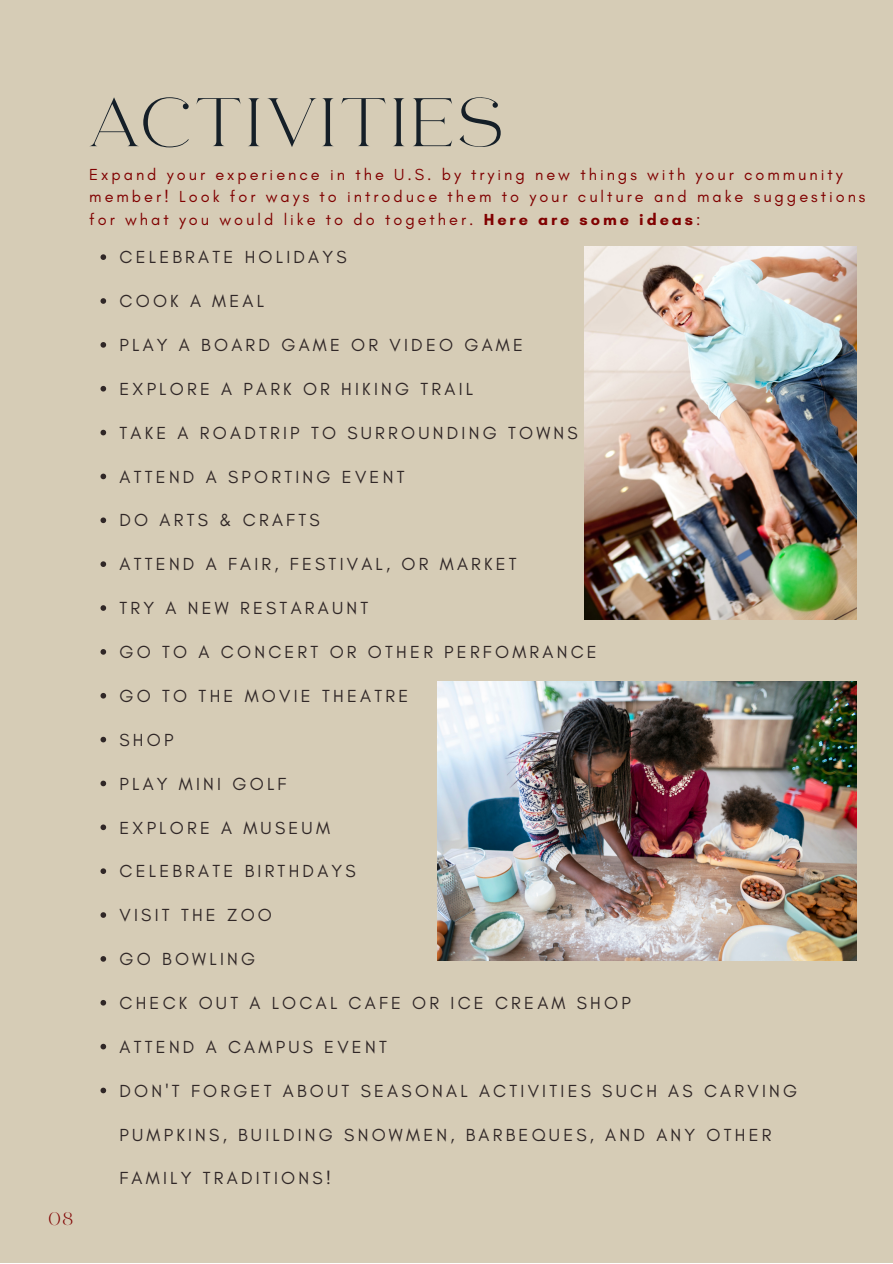
<style>
.page{position:relative;width:893px;height:1264px;background:#fff}
.page>*{position:absolute;margin:0;border:0;box-sizing:border-box;transform-origin:0 0}
.t1{font:68.1px "RTL Ansam Ansam";color:#151f28}
.t2{font:17.85px "Glacial Indifference";letter-spacing:.18em;color:#302727}
.t3{font:17.85px "RTL Ansam Ansam";color:#800000}
.t4{font:16.35px/22.5px "Glacial Indifference";letter-spacing:.18em;color:#800000}
.s1{font-weight:700}
</style>
<div class="page">
<div style="left:0;top:0;width:892px;height:1262px;background:#d6ccb6"></div>
<svg style="left:100px;top:254px;width:6px;height:6px"></svg>
<svg style="left:100px;top:298px;width:6px;height:6px"></svg>
<svg style="left:100px;top:342px;width:6px;height:6px"></svg>
<svg style="left:100px;top:386px;width:6px;height:5px"></svg>
<svg style="left:100px;top:430px;width:6px;height:5px"></svg>
<svg style="left:100px;top:473px;width:6px;height:6px"></svg>
<svg style="left:100px;top:517px;width:6px;height:6px"></svg>
<svg style="left:100px;top:561px;width:6px;height:6px"></svg>
<svg style="left:100px;top:605px;width:6px;height:6px"></svg>
<svg style="left:100px;top:649px;width:6px;height:5px"></svg>
<svg style="left:100px;top:693px;width:6px;height:5px"></svg>
<svg style="left:100px;top:736px;width:6px;height:6px"></svg>
<svg style="left:100px;top:780px;width:6px;height:6px"></svg>
<svg style="left:100px;top:824px;width:6px;height:6px"></svg>
<svg style="left:100px;top:868px;width:6px;height:6px"></svg>
<svg style="left:100px;top:912px;width:6px;height:5px"></svg>
<svg style="left:100px;top:956px;width:6px;height:5px"></svg>
<svg style="left:100px;top:1000px;width:6px;height:5px"></svg>
<svg style="left:100px;top:1043px;width:6px;height:6px"></svg>
<svg style="left:100px;top:1087px;width:6px;height:6px"></svg>
<img style="left:438px;top:681px;width:418px;height:279px">
<img style="left:584px;top:247px;width:272px;height:372px">
<p class="t3" style="left:49px;top:1207px;width:26px">08</p>
<p class="t1" style="left:89px;top:81px;width:419px">ACTIVITIES</p>
<p class="t4" style="left:89px;top:163px;width:777px">Expand your experience in the U.S. by trying new things with your community member! Look for ways to introduce them to your culture and make suggestions for what you would like to do together. <span class="s1">Here are some ideas</span>:</p>
<p class="t2" style="left:119px;top:246px;width:229px">CELEBRATE HOLIDAYS</p>
<p class="t2" style="left:119px;top:290px;width:146px">COOK A MEAL</p>
<p class="t2" style="left:119px;top:334px;width:405px">PLAY A BOARD GAME OR VIDEO GAME</p>
<p class="t2" style="left:119px;top:378px;width:355px">EXPLORE A PARK OR HIKING TRAIL</p>
<p class="t2" style="left:119px;top:422px;width:459px">TAKE A ROADTRIP TO SURROUNDING TOWNS</p>
<p class="t2" style="left:119px;top:465px;width:286px">ATTEND A SPORTING EVENT</p>
<p class="t2" style="left:119px;top:509px;width:202px">DO ARTS &amp; CRAFTS</p>
<p class="t2" style="left:119px;top:553px;width:398px">ATTEND A FAIR, FESTIVAL, OR MARKET</p>
<p class="t2" style="left:119px;top:597px;width:250px">TRY A NEW RESTARAUNT</p>
<p class="t2" style="left:119px;top:641px;width:478px">GO TO A CONCERT OR OTHER PERFOMRANCE</p>
<p class="t2" style="left:119px;top:685px;width:290px">GO TO THE MOVIE THEATRE</p>
<p class="t2" style="left:119px;top:728px;width:56px">SHOP</p>
<p class="t2" style="left:119px;top:772px;width:168px">PLAY MINI GOLF</p>
<p class="t2" style="left:119px;top:816px;width:212px">EXPLORE A MUSEUM</p>
<p class="t2" style="left:119px;top:860px;width:238px">CELEBRATE BIRTHDAYS</p>
<p class="t2" style="left:119px;top:904px;width:154px">VISIT THE ZOO</p>
<p class="t2" style="left:119px;top:948px;width:137px">GO BOWLING</p>
<p class="t2" style="left:119px;top:991px;width:513px">CHECK OUT A LOCAL CAFE OR ICE CREAM SHOP</p>
<p class="t2" style="left:119px;top:1035px;width:269px">ATTEND A CAMPUS EVENT</p>
<p class="t2" style="left:119px;top:1079px;width:679px">DON'T FORGET ABOUT SEASONAL ACTIVITIES SUCH AS CARVING</p>
<p class="t2" style="left:119px;top:1123px;width:653px">PUMPKINS, BUILDING SNOWMEN, BARBEQUES, AND ANY OTHER</p>
<p class="t2" style="left:119px;top:1167px;width:213px">FAMILY TRADITIONS!</p>
</div>
